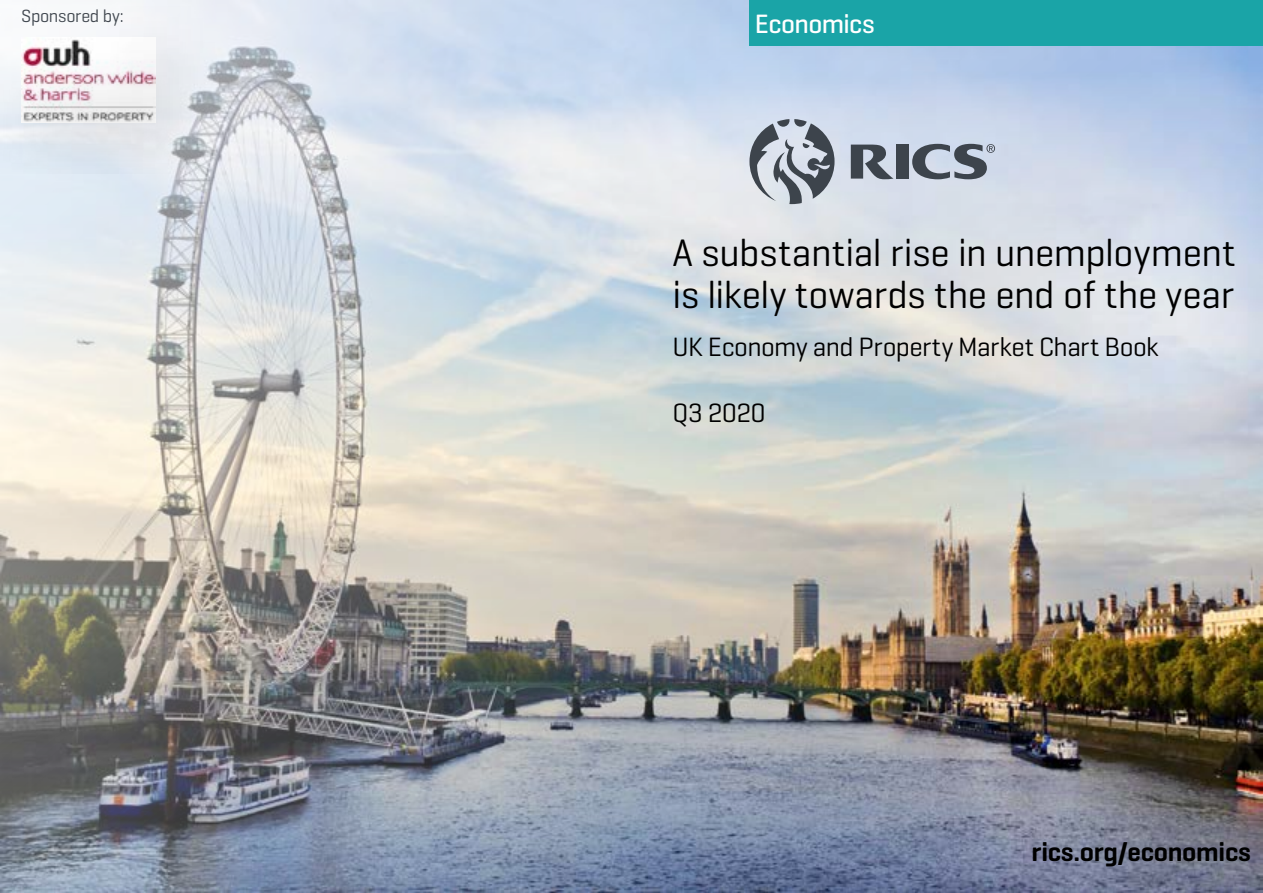
<style>
.page{position:relative;width:1263px;height:893px;background:#fff}
.page>*{position:absolute;margin:0;border:0;box-sizing:border-box;transform-origin:0 0}
.t1{font:39px/42px "Geogrotesque";letter-spacing:-.01em;color:#000}
.t2{font:27px "Geogrotesque";letter-spacing:-.015em;color:#000}
.t3{font:600 27px "Geogrotesque";letter-spacing:-.01em;color:#000}
.t4{font:500 27px "Geogrotesque";letter-spacing:-.025em;color:#fff}
.t5{font:18px "Geogrotesque";letter-spacing:-.015em;color:#3d444c}
</style>
<div class="page">
<img style="left:0;top:0;width:1263px;height:893px">
<div style="left:0;top:0;width:217px;height:173px;background:#000;opacity:.75"></div>
<svg style="left:749px;top:119px;width:85px;height:85px;background:#9fa6b0"></svg>
<svg style="left:912px;top:144px;width:83px;height:35px;background:#8b94a0"></svg>
<svg style="left:851px;top:145px;width:42px;height:34px"></svg>
<div style="left:896px;top:145px;width:12px;height:34px;background:#3d444c"></div>
<div style="left:749px;top:0;width:514px;height:45px;background:#1aa4a7"></div>
<p class="t5" style="left:21px;top:4px;width:104px">Sponsored by:</p>
<p class="t4" style="left:755px;top:7px;width:121px">Economics</p>
<p class="t1" style="left:673px;top:231px;width:565px">A substantial rise in unemployment is likely towards the end of the year</p>
<p class="t2" style="left:673px;top:330px;width:487px">UK Economy and Property Market Chart Book</p>
<p class="t2" style="left:673px;top:396px;width:95px">Q3 2020</p>
<p class="t3" style="left:1031px;top:834px;width:221px">rics.org/economics</p>
</div>
